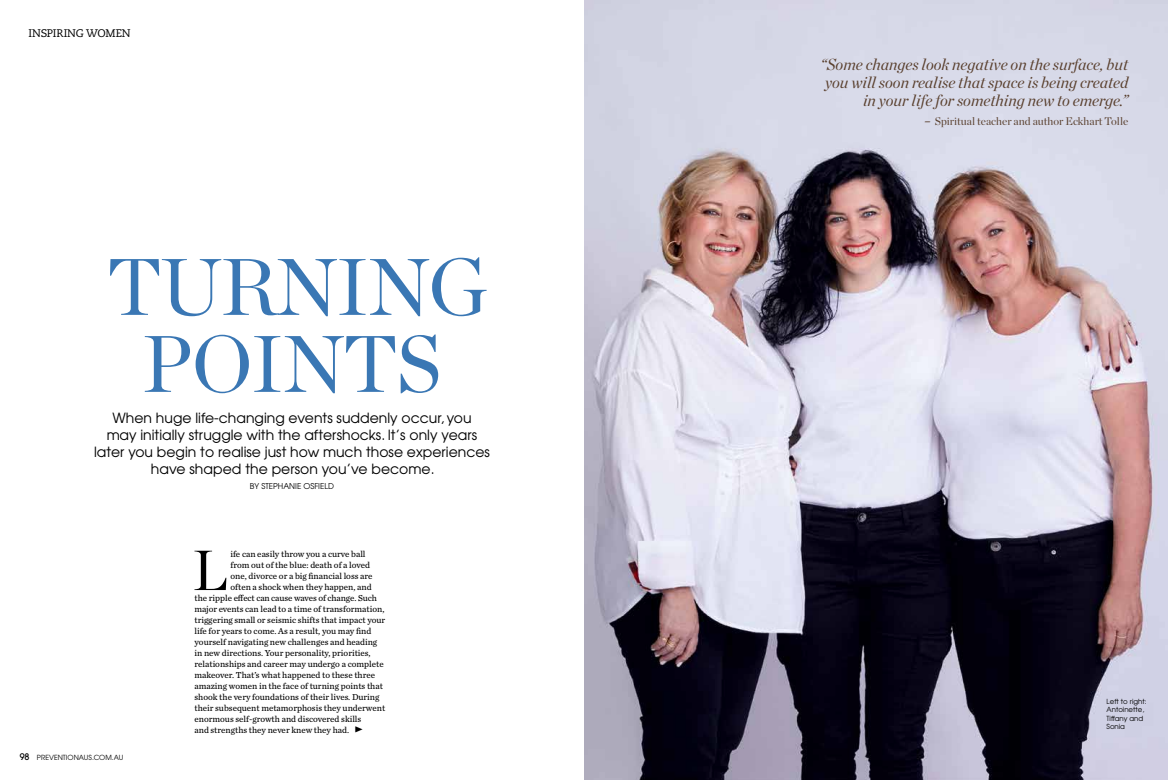
<style>
.page{position:relative;width:1168px;height:780px;background:#fff}
.page>*{position:absolute;margin:0;border:0;box-sizing:border-box;transform-origin:0 0}
.t1{font:80px/77px "Chronicle Display";letter-spacing:-.02em;color:#3a77b4;text-align:center}
.t2{font:56.3px "Chronicle Display";color:#000}
.t3{font:italic 16px/18px "Chronicle Display";color:#593f2d;text-align:right}
.t4{font:14px/17px "Avant Garde";color:#000;text-align:center}
.t5{font:12px "Chronicle Text G3";color:#000}
.t6{font:11px "Chronicle Display";color:#593f2d}
.t7{font:11px "Caecilia LT Std";letter-spacing:-.02em;color:#000}
.t8{font:9px "Chronicle Text G3";color:#000}
.t9{font:8px "Avant Garde";color:#000}
.t10{font:7px/8.5px "Avant Garde";color:#000}
.t11{font:7px "ITC Avant Garde Std";letter-spacing:.005em;color:#000}
.s1{font-weight:500;font-size:9px}
.s2{font-style:italic;font-size:20px}
</style>
<div class="page">
<img style="left:584px;top:0;width:584px;height:780px">
<p class="t7" style="left:29px;top:27px;width:104px">INSPIRING WOMEN</p>
<h1 class="t1" style="left:107px;top:242px;width:382px">TURNING<br>POINTS</h1>
<h3 class="t4" style="left:94px;top:409px;width:397px">When huge life-changing events suddenly occur, you<br>may initially struggle with the aftershocks. It’s only years later you begin to realise just how much those experiences have shaped the person you’ve become.</h3>
<p class="t9" style="left:250px;top:481px;width:86px">BY STEPHANIE OSFIELD</p>
<p class="t11" style="left:20px;top:753px;width:105px"><span class="s1">98</span> PREVENTIONAUS.COM.AU</p>
<h2 class="t2" style="left:192px;top:527px;width:36px">L</h2>
<p class="t8" style="left:230px;top:547px;width:137px">ife can easily throw you a curve ball</p>
<p class="t8" style="left:230px;top:558px;width:141px">from out of the blue: death of a loved</p>
<p class="t8" style="left:230px;top:569px;width:144px">one, divorce or a big financial loss are</p>
<p class="t8" style="left:230px;top:580px;width:143px">often a shock when they happen, and</p>
<p class="t8" style="left:194px;top:591px;width:184px">the ripple effect can cause waves of change. Such</p>
<p class="t8" style="left:194px;top:602px;width:191px">major events can lead to a time of transformation,</p>
<p class="t8" style="left:194px;top:613px;width:192px">triggering small or seismic shifts that impact your</p>
<p class="t8" style="left:194px;top:624px;width:178px">life for years to come. As a result, you may find</p>
<p class="t8" style="left:194px;top:635px;width:184px">yourself navigating new challenges and heading</p>
<p class="t8" style="left:194px;top:646px;width:178px">in new directions. Your personality, priorities,</p>
<p class="t8" style="left:194px;top:657px;width:191px">relationships and career may undergo a complete</p>
<p class="t8" style="left:194px;top:668px;width:182px">makeover. That’s what happened to these three</p>
<p class="t8" style="left:194px;top:679px;width:190px">amazing women in the face of turning points that</p>
<p class="t8" style="left:194px;top:690px;width:186px">shook the very foundations of their lives. During</p>
<p class="t8" style="left:194px;top:701px;width:192px">their subsequent metamorphosis they underwent</p>
<p class="t8" style="left:194px;top:712px;width:168px">enormous self-growth and discovered skills</p>
<p class="t8" style="left:194px;top:723px;width:156px">and strengths they never knew they had.</p>
<h3 class="t5" style="left:354px;top:720px;width:10px">•</h3>
<h3 class="t3" style="left:820px;top:54px;width:309px">“Some changes look negative on the surface, but you will soon realise that space is being created in your life for something new to emerge.”</h3>
<p class="t6" style="left:924px;top:112px;width:206px"><span class="s2">-</span> Spiritual teacher and author Eckhart Tolle</p>
<p class="t10" style="left:1106px;top:697px;width:42px">Left to right:<br>Antoinette,<br>Tiffany and<br>Sonia</p>
</div>
